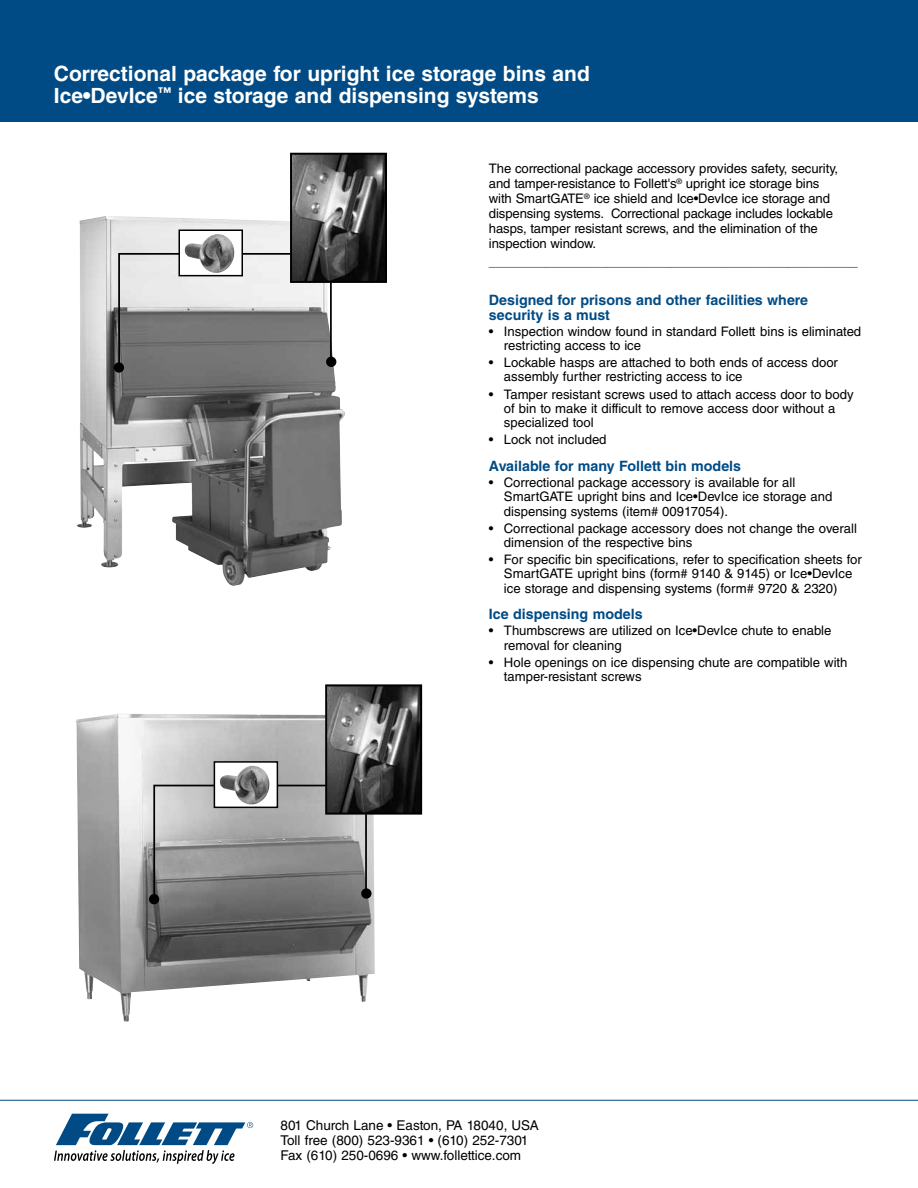
<style>
.page{position:relative;width:918px;height:1188px;background:#fff}
.page>*{position:absolute;margin:0;border:0;box-sizing:border-box;transform-origin:0 0}
.t1{font:700 21px/22.5px "Helvetica LT Std";color:#fff}
.t2{font:700 14.25px/15px "Helvetica LT Std";color:#004b85}
.t3{font:13.5px/15px "Helvetica LT Std";color:#000}
.t4{font:13.2px/14.2px "Helvetica LT Std";color:#000}
.t5{font:12.75px "Helvetica LT Std";color:#004b85}
</style>
<div class="page">
<hr style="left:0;top:1100px;width:918px;height:1px;background:#004b85">
<div style="left:0;top:0;width:918px;height:122px;background:#004b85"></div>
<img style="left:77px;top:216px;width:268px;height:370px">
<img style="left:76px;top:714px;width:299px;height:308px">
<img style="left:293px;top:156px;width:91px;height:124px">
<div style="left:290px;top:153px;width:97px;height:130px;border:2px solid #000"></div>
<img style="left:328px;top:687px;width:91px;height:125px">
<div style="left:325px;top:684px;width:97px;height:131px;border:2px solid #000"></div>
<svg style="left:117px;top:252px;width:175px;height:114px;background:#a6a6a6"></svg>
<svg style="left:153px;top:784px;width:174px;height:114px;background:#9a9a9a"></svg>
<hr style="left:330px;top:283px;width:2px;height:77px;background:#000">
<hr style="left:365px;top:814px;width:2px;height:77px;background:#000">
<div style="left:114px;top:362px;width:10px;height:11px;background:#000;border-radius:50%"></div>
<div style="left:149px;top:894px;width:10px;height:10px;background:#000;border-radius:50%"></div>
<div style="left:326px;top:357px;width:10px;height:10px;background:#000;border-radius:50%"></div>
<div style="left:361px;top:888px;width:11px;height:11px;background:#000;border-radius:50%"></div>
<div style="left:179px;top:230px;width:63px;height:46px;background:#fff"></div>
<img style="left:184px;top:234px;width:51px;height:39px">
<div style="left:178px;top:230px;width:65px;height:46px;border:2px solid #000"></div>
<div style="left:214px;top:762px;width:63px;height:45px;background:#fff"></div>
<img style="left:220px;top:766px;width:50px;height:39px">
<div style="left:214px;top:761px;width:64px;height:47px;border:2px solid #000"></div>
<svg style="left:54px;top:1114px;width:199px;height:50px"></svg>
<h1 class="t1" style="left:54px;top:62px;width:537px">Correctional package for upright ice storage bins and<br>Ice•DevIce<sup>™</sup> ice storage and dispensing systems</h1>
<p class="t4" style="left:489px;top:161px;width:351px;line-height:15px">The correctional package accessory provides safety, security, and tamper-resistance to Follett's<sup>®</sup> upright ice storage bins with SmartGATE<sup>®</sup> ice shield and Ice•DevIce ice storage and dispensing systems. Correctional package includes lockable hasps, tamper resistant screws, and the elimination of the inspection window.</p>
<p class="t5" style="left:489px;top:254px;width:371px">_____________________________________________________</p>
<p class="t2" style="left:489px;top:292px;width:321px">Designed for prisons and other facilities where security is a must</p>
<p class="t4" style="left:504px;top:324px;width:359px;text-indent:-15px">• Inspection window found in standard Follett bins is eliminated restricting access to ice</p>
<p class="t4" style="left:504px;top:355px;width:336px;text-indent:-15px">• Lockable hasps are attached to both ends of access door assembly further restricting access to ice</p>
<p class="t4" style="left:504px;top:387px;width:351px;text-indent:-15px">• Tamper resistant screws used to attach access door to body of bin to make it difficult to remove access door without a specialized tool</p>
<p class="t4" style="left:489px;top:432px;width:119px">• Lock not included</p>
<p class="t2" style="left:489px;top:458px;width:254px">Available for many Follett bin models</p>
<p class="t4" style="left:504px;top:475px;width:330px;text-indent:-15px">• Correctional package accessory is available for all<br>SmartGATE upright bins and Ice•DevIce ice storage and dispensing systems (item# 00917054).</p>
<p class="t4" style="left:504px;top:521px;width:354px;text-indent:-15px">• Correctional package accessory does not change the overall dimension of the respective bins</p>
<p class="t4" style="left:504px;top:552px;width:359px;text-indent:-15px">• For specific bin specifications, refer to specification sheets for<br>SmartGATE upright bins (form# 9140 &amp; 9145) or Ice•DevIce ice storage and dispensing systems (form# 9720 &amp; 2320)</p>
<p class="t2" style="left:489px;top:606px;width:155px">Ice dispensing models</p>
<p class="t4" style="left:504px;top:624px;width:329px;text-indent:-15px">• Thumbscrews are utilized on Ice•DevIce chute to enable removal for cleaning</p>
<p class="t4" style="left:504px;top:655px;width:345px;text-indent:-15px">• Hole openings on ice dispensing chute are compatible with tamper-resistant screws</p>
<p class="t3" style="left:280px;top:1118px;width:260px">801 Church Lane • Easton, PA 18040, USA<br>Toll free (800) 523-9361 • (610) 252-7301<br>Fax (610) 250-0696 • www.follettice.com</p>
</div>
